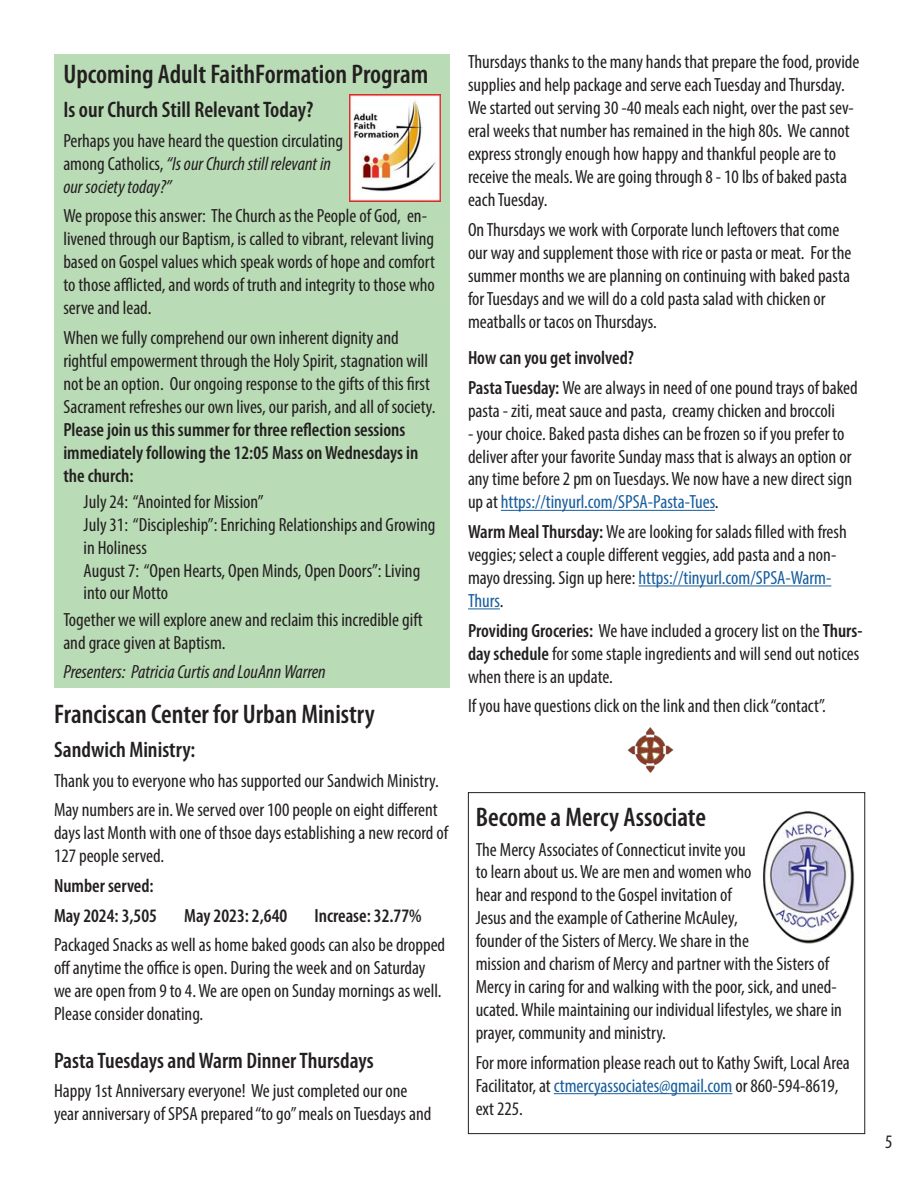
<style>
.page{position:relative;width:918px;height:1188px;background:#fff}
.page>*{position:absolute;margin:0;border:0;box-sizing:border-box;transform-origin:0 0}
.t1{font:600 condensed 27px "Myriad Pro";color:#231f20}
.t2{font:600 condensed 22.5px "Myriad Pro";color:#231f20}
.t3{font:condensed 19.2px/23px "Myriad Pro";color:#231f20}
.t4{font:600 condensed 19.2px/23px "Myriad Pro";color:#231f20}
.t5{font:italic condensed 19.2px "Myriad Pro";color:#231f20}
.s1{font-style:italic}
.s2{font-weight:600}
.s3{color:#175d9e}
</style>
<div class="page">
<hr style="left:554px;top:1093px;width:178px;height:1px;background:#175d9e">
<img style="left:763px;top:811px;width:92px;height:133px">
<div style="left:468px;top:792px;width:397px;height:342px;border:1px solid #231f20"></div>
<div style="left:54px;top:54px;width:396px;height:634px;background:#b9dbb5"></div>
<img style="left:350px;top:95px;width:91px;height:106px">
<hr style="left:501px;top:510px;width:214px;height:1px;background:#175d9e">
<hr style="left:639px;top:585px;width:192px;height:1px;background:#175d9e">
<hr style="left:468px;top:608px;width:32px;height:1px;background:#175d9e">
<img style="left:627px;top:727px;width:47px;height:46px">
<p class="t1" style="left:63px;top:58px;width:367px">Upcoming Adult FaithFormation Program</p>
<p class="t2" style="left:63px;top:96px;width:251px">Is our Church Still Relevant Today?</p>
<p class="t3" style="left:63px;top:129px;width:281px">Perhaps you have heard the question circulating among Catholics, <span class="s1">“Is our Church still relevant in our society today?”</span></p>
<p class="t3" style="left:63px;top:204px;width:373px">We propose this answer: The Church as the People of God, en&shy;livened through our Baptism, is called to vibrant, relevant living based on Gospel values which speak words of hope and comfort to those afflicted, and words of truth and integrity to those who serve and lead.</p>
<p class="t3" style="left:63px;top:326px;width:374px">When we fully comprehend our own inherent dignity and rightful empowerment through the Holy Spirit, stagnation will not be an option. Our ongoing response to the gifts of this first Sacrament refreshes our own lives, our parish, and all of society.</p>
<p class="t4" style="left:63px;top:417px;width:357px">Please join us this summer for three reflection sessions immediately following the 12:05 Mass on Wednesdays in the church:</p>
<p class="t3" style="left:84px;top:490px;width:182px">July 24: “Anointed for Mission”</p>
<p class="t3" style="left:84px;top:513px;width:353px">July 31: “Discipleship”: Enriching Relationships and Growing in Holiness</p>
<p class="t3" style="left:84px;top:558px;width:338px">August 7: “Open Hearts, Open Minds, Open Doors”: Living into our Motto</p>
<p class="t3" style="left:63px;top:608px;width:361px">Together we will explore anew and reclaim this incredible gift and grace given at Baptism.</p>
<p class="t5" style="left:63px;top:660px;width:264px">Presenters: Patricia Curtis and LouAnn Warren</p>
<p class="t1" style="left:54px;top:698px;width:322px">Franciscan Center for Urban Ministry</p>
<p class="t2" style="left:54px;top:736px;width:143px">Sandwich Ministry:</p>
<p class="t3" style="left:54px;top:769px;width:386px">Thank you to everyone who has supported our Sandwich Ministry.</p>
<p class="t3" style="left:54px;top:798px;width:396px">May numbers are in. We served over 100 people on eight different days last Month with one of thsoe days establishing a new record of<br>127 people served.</p>
<p class="t4" style="left:54px;top:874px;width:101px">Number served:</p>
<p class="t4" style="left:54px;top:904px;width:105px">May 2024: 3,505</p>
<p class="t4" style="left:184px;top:904px;width:105px">May 2023: 2,640</p>
<p class="t4" style="left:315px;top:904px;width:109px">Increase: 32.77%</p>
<p class="t3" style="left:54px;top:933px;width:393px">Packaged Snacks as well as home baked goods can also be dropped off anytime the office is open. During the week and on Saturday we are open from 9 to 4. We are open on Sunday mornings as well.<br>Please consider donating.</p>
<p class="t2" style="left:54px;top:1046px;width:321px">Pasta Tuesdays and Warm Dinner Thursdays</p>
<p class="t3" style="left:54px;top:1079px;width:379px">Happy 1st Anniversary everyone! We just completed our one year anniversary of SPSA prepared “to go” meals on Tuesdays and</p>
<p class="t3" style="left:468px;top:50px;width:393px">Thursdays thanks to the many hands that prepare the food, provide supplies and help package and serve each Tuesday and Thursday.<br>We started out serving 30 -40 meals each night, over the past sev&shy;eral weeks that number has remained in the high 80s. We cannot express strongly enough how happy and thankful people are to receive the meals. We are going through 8 - 10 lbs of baked pasta each Tuesday.</p>
<p class="t3" style="left:468px;top:218px;width:385px">On Thursdays we work with Corporate lunch leftovers that come our way and supplement those with rice or pasta or meat. For the summer months we are planning on continuing with baked pasta for Tuesdays and we will do a cold pasta salad with chicken or meatballs or tacos on Thursdays.</p>
<p class="t4" style="left:468px;top:346px;width:167px">How can you get involved?</p>
<p class="t3" style="left:468px;top:376px;width:391px"><span class="s2">Pasta Tuesday:</span> We are always in need of one pound trays of baked pasta - ziti, meat sauce and pasta, creamy chicken and broccoli</p>
<p class="t3" style="left:468px;top:422px;width:386px">- your choice. Baked pasta dishes can be frozen so if you prefer to deliver after your favorite Sunday mass that is always an option or any time before 2 pm on Tuesdays. We now have a new direct sign up at <span class="s3">https://tinyurl.com/SPSA-Pasta-Tues</span>.</p>
<p class="t3" style="left:468px;top:520px;width:380px"><span class="s2">Warm Meal Thursday:</span> We are looking for salads filled with fresh veggies; select a couple different veggies, add pasta and a non&shy;mayo dressing. Sign up here: <span class="s3">https://tinyurl.com/SPSA-Warm-Thurs</span>.</p>
<p class="t3" style="left:468px;top:619px;width:396px"><span class="s2">Providing Groceries:</span> We have included a grocery list on the <span class="s2">Thurs&shy;day schedule</span> for some staple ingredients and will send out notices when there is an update.</p>
<p class="t3" style="left:468px;top:694px;width:359px">If you have questions click on the link and then click “contact”.</p>
<p class="t1" style="left:476px;top:800px;width:232px">Become a Mercy Associate</p>
<p class="t3" style="left:476px;top:837px;width:368px">The Mercy Associates of Connecticut invite you<br>to learn about us. We are men and women who<br>hear and respond to the Gospel invitation of<br>Jesus and the example of Catherine McAuley,<br>founder of the Sisters of Mercy. We share in the<br>mission and charism of Mercy and partner with the Sisters of Mercy in caring for and walking with the poor, sick, and uned&shy;ucated. While maintaining our individual lifestyles, we share in prayer, community and ministry.</p>
<p class="t3" style="left:476px;top:1051px;width:376px">For more information please reach out to Kathy Swift, Local Area<br>Facilitator, at <span class="s3">ctmercyassociates@gmail.com</span> or 860-594-8619, ext 225.</p>
<p class="t3" style="left:885px;top:1130px;width:9px">5</p>
</div>
